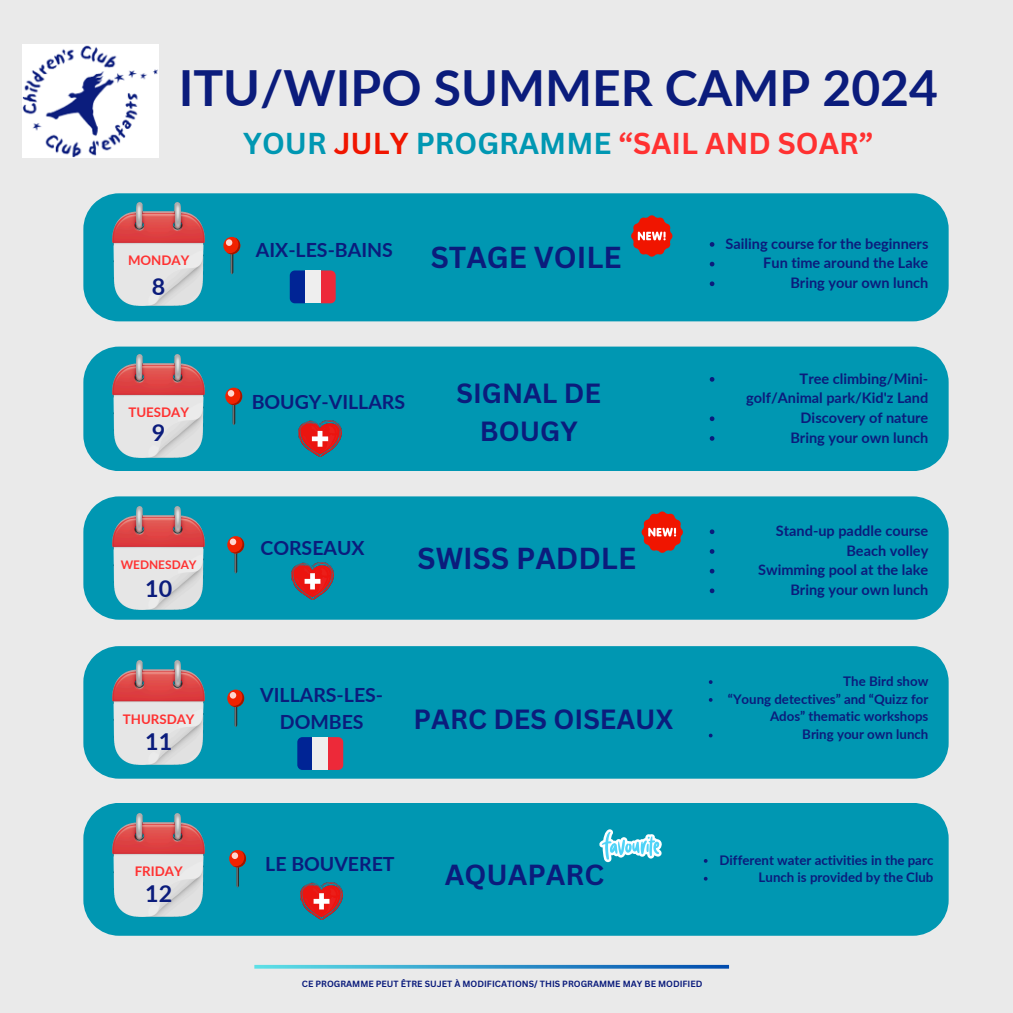
<style>
.page{position:relative;width:1013px;height:1013px;background:#fff}
.page>*{position:absolute;margin:0;border:0;box-sizing:border-box;transform-origin:0 0}
.t1{font:700 49.75px "Lato";color:#0b1c7c}
.t2{font:700 29.5px "Canva Sans";color:#0b1c7c}
.t3{font:700 29.38px "Canva Sans";color:#0097b2}
.t4{font:700 28.25px "Canva Sans";color:#0b1c7c}
.t5{font:700 27px/37.5px "Canva Sans";color:#0b1c7c;text-align:center}
.t6{font:700 23.25px "Lato";color:#0b1c7c}
.t7{font:700 19.5px/27.2px "Lato";color:#0b1c7c;text-align:center}
.t8{font:700 14.5px/19.8px "Lato";color:#0b1c7c;text-align:right}
.t9{font:700 13.25px/17.8px "Lato";color:#0b1c7c;text-align:right}
.t10{font:700 13.25px "Lato";color:#ff3131}
.t11{font:700 11.88px "Lato";color:#ff3131}
.t12{font:700 8.75px "Canva Sans";color:#0b1c7c}
.s1{color:#f01500}
.s2{color:#ff3131}
</style>
<div class="page">
<div style="left:0;top:0;width:1012px;height:1012px;background:#eaeaea"></div>
<img style="left:23px;top:44px;width:136px;height:114px">
<div style="left:83px;top:193px;width:865px;height:128px;background:#0097b2"></div>
<div style="left:83px;top:346px;width:865px;height:125px;background:#0097b2"></div>
<div style="left:83px;top:496px;width:865px;height:123px;background:#0097b2"></div>
<div style="left:83px;top:646px;width:865px;height:132px;background:#0097b2"></div>
<div style="left:83px;top:803px;width:865px;height:132px;background:#0097b2"></div>
<svg style="left:254px;top:964px;width:475px;height:4px;background:#59a8d0"></svg>
<img style="left:112px;top:202px;width:93px;height:103px">
<img style="left:112px;top:354px;width:93px;height:103px">
<img style="left:112px;top:506px;width:93px;height:104px">
<img style="left:112px;top:661px;width:93px;height:103px">
<img style="left:112px;top:813px;width:93px;height:103px">
<svg style="left:630px;top:215px;width:43px;height:42px;background:#a6514d"></svg>
<svg style="left:223px;top:237px;width:17px;height:17px"></svg>
<svg style="left:227px;top:238px;width:13px;height:36px"></svg>
<div style="left:226px;top:239px;width:6px;height:7px;background:#ffd6cf;border-radius:50%"></div>
<img style="left:291px;top:562px;width:42px;height:37px">
<svg style="left:225px;top:387px;width:17px;height:18px"></svg>
<svg style="left:228px;top:388px;width:14px;height:37px"></svg>
<svg style="left:227px;top:536px;width:17px;height:17px"></svg>
<svg style="left:230px;top:537px;width:14px;height:36px"></svg>
<div style="left:230px;top:538px;width:6px;height:7px;background:#ffd6cf;border-radius:50%"></div>
<svg style="left:227px;top:689px;width:17px;height:18px"></svg>
<svg style="left:230px;top:690px;width:14px;height:37px"></svg>
<svg style="left:229px;top:850px;width:17px;height:17px"></svg>
<svg style="left:232px;top:850px;width:14px;height:37px"></svg>
<div style="left:232px;top:852px;width:6px;height:7px;background:#ffd6cf;border-radius:50%"></div>
<img style="left:300px;top:882px;width:43px;height:37px">
<svg style="left:599px;top:829px;width:63px;height:33px;background:#64c5d9"></svg>
<svg style="left:709px;top:377px;width:5px;height:5px"></svg>
<svg style="left:709px;top:416px;width:5px;height:5px"></svg>
<svg style="left:709px;top:436px;width:5px;height:5px"></svg>
<svg style="left:708px;top:680px;width:4px;height:4px"></svg>
<svg style="left:708px;top:698px;width:4px;height:3px"></svg>
<svg style="left:708px;top:733px;width:4px;height:4px"></svg>
<svg style="left:703px;top:859px;width:4px;height:3px"></svg>
<svg style="left:703px;top:876px;width:4px;height:4px"></svg>
<svg style="left:641px;top:511px;width:42px;height:42px;background:#aa4f4a"></svg>
<svg style="left:709px;top:529px;width:5px;height:5px"></svg>
<svg style="left:709px;top:549px;width:5px;height:5px"></svg>
<svg style="left:709px;top:569px;width:5px;height:4px"></svg>
<svg style="left:709px;top:588px;width:5px;height:5px"></svg>
<svg style="left:320px;top:270px;width:16px;height:33px"></svg>
<svg style="left:290px;top:270px;width:15px;height:33px"></svg>
<div style="left:305px;top:270px;width:15px;height:33px;background:#eee"></div>
<svg style="left:709px;top:242px;width:5px;height:5px"></svg>
<svg style="left:709px;top:262px;width:5px;height:4px"></svg>
<svg style="left:709px;top:281px;width:5px;height:5px"></svg>
<img style="left:299px;top:420px;width:42px;height:37px">
<svg style="left:328px;top:737px;width:15px;height:33px"></svg>
<svg style="left:297px;top:737px;width:15px;height:33px"></svg>
<div style="left:312px;top:737px;width:16px;height:33px;background:#eee"></div>
<p class="t1" style="left:179px;top:57px;width:760px">ITU/WIPO SUMMER CAMP 2024</p>
<p class="t3" style="left:243px;top:123px;width:632px">YOUR <span class="s1">JULY</span> PROGRAMME <span class="s2">“SAIL AND SOAR”</span></p>
<p class="t10" style="left:128px;top:252px;width:63px">MONDAY</p>
<p class="t6" style="left:152px;top:272px;width:15px">8</p>
<p class="t10" style="left:128px;top:404px;width:62px">TUESDAY</p>
<h3 class="t6" style="left:152px;top:417px;width:15px">9</h3>
<h4 class="t11" style="left:121px;top:557px;width:77px">WEDNESDAY</h4>
<p class="t6" style="left:145px;top:574px;width:28px">10</p>
<p class="t10" style="left:123px;top:711px;width:73px">THURSDAY</p>
<h2 class="t6" style="left:145px;top:726px;width:28px">11</h2>
<p class="t10" style="left:135px;top:863px;width:49px">FRIDAY</p>
<p class="t6" style="left:145px;top:878px;width:28px">12</p>
<p class="t7" style="left:256px;top:235px;width:138px">AIX-LES-BAINS</p>
<p class="t8" style="left:725px;top:233px;width:204px">Sailing course for the beginners</p>
<p class="t8" style="left:763px;top:253px;width:167px">Fun time around the Lake</p>
<p class="t8" style="left:790px;top:272px;width:139px">Bring your own lunch</p>
<h2 class="t2" style="left:431px;top:236px;width:192px">STAGE VOILE</h2>
<p class="t7" style="left:252px;top:387px;width:155px">BOUGY-VILLARS</p>
<p class="t5" style="left:456px;top:374px;width:146px">SIGNAL DE<br>BOUGY</p>
<p class="t7" style="left:260px;top:533px;width:106px">CORSEAUX</p>
<p class="t2" style="left:417px;top:537px;width:220px">SWISS PADDLE</p>
<p class="t7" style="left:260px;top:680px;width:124px">VILLARS-LES-<br>DOMBES</p>
<p class="t5" style="left:413px;top:700px;width:261px">PARC DES OISEAUX</p>
<p class="t8" style="left:746px;top:368px;width:184px">Tree climbing/Mini&shy;golf/Animal park/Kid'z Land</p>
<p class="t8" style="left:800px;top:407px;width:129px">Discovery of nature</p>
<h6 class="t8" style="left:790px;top:427px;width:139px">Bring your own lunch</h6>
<h4 class="t8" style="left:776px;top:520px;width:154px">Stand-up paddle course</h4>
<p class="t8" style="left:846px;top:540px;width:83px">Beach volley</p>
<h3 class="t8" style="left:758px;top:560px;width:172px">Swimming pool at the lake</h3>
<p class="t8" style="left:790px;top:579px;width:139px">Bring your own lunch</p>
<h3 class="t9" style="left:843px;top:672px;width:87px">The Bird show</h3>
<p class="t9" style="left:728px;top:689px;width:202px">“Young detectives” and “Quizz for<br>Ados” thematic workshops</p>
<h2 class="t9" style="left:802px;top:725px;width:128px">Bring your own lunch</h2>
<p class="t7" style="left:265px;top:849px;width:131px">LE BOUVERET</p>
<p class="t9" style="left:719px;top:850px;width:215px">Different water activities in the parc</p>
<p class="t4" style="left:445px;top:854px;width:161px">AQUAPARC</p>
<p class="t9" style="left:758px;top:868px;width:176px">Lunch is provided by the Club</p>
<p class="t12" style="left:302px;top:977px;width:402px">CE PROGRAMME PEUT ÊTRE SUJET À MODIFICATIONS/ THIS PROGRAMME MAY BE MODIFIED</p>
</div>
